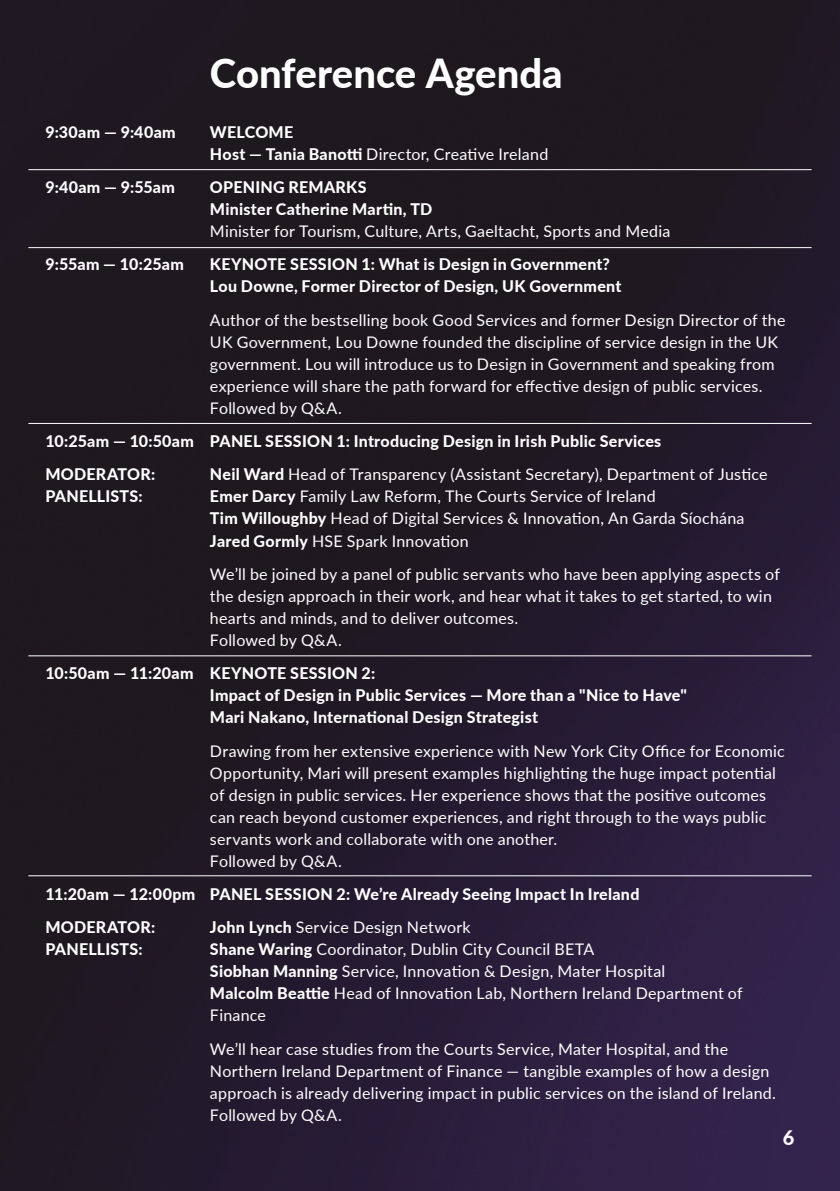
<style>
.page{position:relative;width:840px;height:1191px;background:#fff}
.page>*{position:absolute;margin:0;border:0;box-sizing:border-box;transform-origin:0 0}
.Heading{font:800 40px "Lato";color:#fff}
.t1{font:800 20px "Lato";color:#fff}
.t2{font:16px/22px "Lato";letter-spacing:.015em;color:#fff}
.t3{font:800 16px/22px "Lato";letter-spacing:.015em;color:#fff}
.s1{font-weight:400}
.s2{font-weight:800}
</style>
<div class="page">
<img style="left:0;top:0;width:839px;height:1191px">
<hr style="left:28px;top:169px;width:783px;height:1px;background:#fff">
<hr style="left:28px;top:247px;width:783px;height:1px;background:#fff">
<hr style="left:28px;top:423px;width:783px;height:1px;background:#fff">
<hr style="left:28px;top:655px;width:783px;height:1px;background:#fff">
<hr style="left:28px;top:875px;width:783px;height:1px;background:#fff">
<p class="t3" style="left:45px;top:120px;width:132px">9:30am — 9:40am</p>
<p class="t3" style="left:45px;top:175px;width:131px">9:40am — 9:55am</p>
<p class="t3" style="left:45px;top:253px;width:140px">9:55am — 10:25am</p>
<p class="t3" style="left:45px;top:429px;width:150px">10:25am — 10:50am</p>
<p class="t3" style="left:45px;top:463px;width:111px">MODERATOR:<br>PANELLISTS:</p>
<p class="t3" style="left:45px;top:661px;width:150px">10:50am — 11:20am</p>
<p class="t3" style="left:45px;top:882px;width:151px">11:20am — 12:00pm</p>
<p class="t3" style="left:45px;top:915px;width:111px">MODERATOR:<br>PANELLISTS:</p>
<p class="Heading" style="left:210px;top:43px;width:354px">Conference Agenda</p>
<p class="t3" style="left:210px;top:120px;width:339px">WELCOME<br>Host — Tania Banotti <span class="s1">Director, Creative Ireland</span></p>
<p class="t2" style="left:210px;top:175px;width:461px"><span class="s2">OPENING REMARKS<br>Minister Catherine Martin, TD<br></span>Minister for Tourism, Culture, Arts, Gaeltacht, Sports and Media</p>
<p class="t3" style="left:210px;top:253px;width:412px">KEYNOTE SESSION 1: What is Design in Government?<br>Lou Downe, Former Director of Design, UK Government</p>
<p class="t2" style="left:210px;top:308px;width:576px">Author of the bestselling book Good Services and former Design Director of the UK Government, Lou Downe founded the discipline of service design in the UK government. Lou will introduce us to Design in Government and speaking from experience will share the path forward for effective design of public services.<br>Followed by Q&amp;A.</p>
<p class="t3" style="left:210px;top:429px;width:452px">PANEL SESSION 1: Introducing Design in Irish Public Services</p>
<p class="t2" style="left:210px;top:463px;width:559px"><span class="s2">Neil Ward</span> Head of Transparency (Assistant Secretary), Department of Justice <span class="s2">Emer Darcy</span> Family Law Reform, The Courts Service of Ireland<br><span class="s2">Tim Willoughby</span> Head of Digital Services &amp; Innovation, An Garda Síochána <span class="s2">Jared Gormly</span> HSE Spark Innovation</p>
<p class="t2" style="left:210px;top:562px;width:571px">We’ll be joined by a panel of public servants who have been applying aspects of the design approach in their work, and hear what it takes to get started, to win hearts and minds, and to deliver outcomes.<br>Followed by Q&amp;A.</p>
<p class="t3" style="left:210px;top:661px;width:478px">KEYNOTE SESSION 2:<br>Impact of Design in Public Services — More than a "Nice to Have"<br>Mari Nakano, International Design Strategist</p>
<p class="t2" style="left:210px;top:739px;width:576px">Drawing from her extensive experience with New York City Office for Economic Opportunity, Mari will present examples highlighting the huge impact potential of design in public services. Her experience shows that the positive outcomes can reach beyond customer experiences, and right through to the ways public servants work and collaborate with one another.<br>Followed by Q&amp;A.</p>
<p class="t3" style="left:210px;top:882px;width:431px">PANEL SESSION 2: We’re Already Seeing Impact In Ireland</p>
<p class="t2" style="left:210px;top:916px;width:534px"><span class="s2">John Lynch</span> Service Design Network<br><span class="s2">Shane Waring</span> Coordinator, Dublin City Council BETA<br><span class="s2">Siobhan Manning</span> Service, Innovation &amp; Design, Mater Hospital<br><span class="s2">Malcolm Beattie</span> Head of Innovation Lab, Northern Ireland Department of Finance</p>
<p class="t2" style="left:210px;top:1037px;width:567px">We’ll hear case studies from the Courts Service, Mater Hospital, and the Northern Ireland Department of Finance — tangible examples of how a design approach is already delivering impact in public services on the island of Ireland.<br>Followed by Q&amp;A.</p>
<p class="t1" style="left:782px;top:1122px;width:13px">6</p>
</div>
